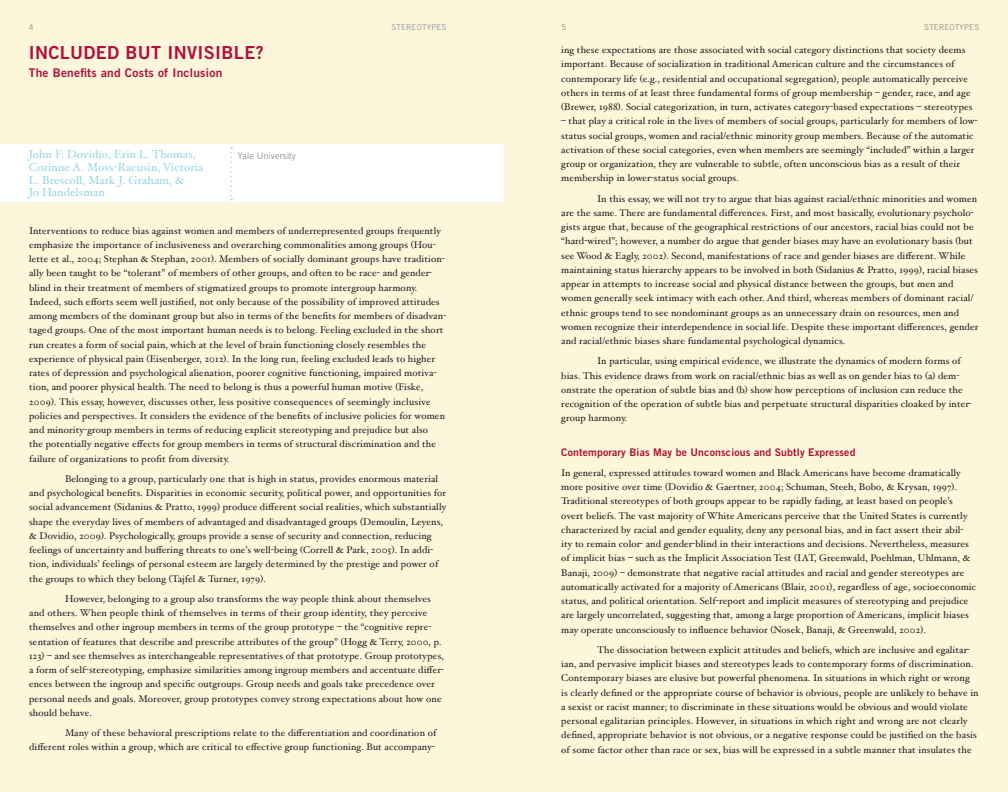
<style>
.page{position:relative;width:1008px;height:792px;background:#fff}
.page>*{position:absolute;margin:0;border:0;box-sizing:border-box;transform-origin:0 0}
.TGoth_body_text_9_14{font:18px "Trade Gothic Bold Two";letter-spacing:.02em;color:#b0103c}
.TGoth_body_text_9_14-2{font:12px "Trade Gothic Bold Two";letter-spacing:.02em;color:#b0103c}
.TGoth_body_text_9_14-3{font:11.5px/12.8px "Hoefler Text";letter-spacing:.015em;color:#93d6e0}
.Hoefler_Body_text{font:10.5px "Trade Gothic Bold Two";letter-spacing:.015em;color:#b0103c}
.Hoefler_Body_text-2{font:9.8px/14.2px "Hoefler Text";letter-spacing:.015em;color:#231f20}
.TGoth_body_text_9_14-4{font:300 9px "Trade Gothic";letter-spacing:.02em;color:#77797b}
.TGoth_body_text_9_14-5{font:8px "Trade Gothic";letter-spacing:.02em;color:#949698}
</style>
<div class="page">
<div style="left:0;top:0;width:504px;height:792px;background:#fcf6db"></div>
<div style="left:0;top:145px;width:553px;height:57px;background:#fff"></div>
<svg style="left:230px;top:147px;width:2px;height:53px"></svg>
<div style="left:504px;top:0;width:504px;height:792px;background:#fcf6db"></div>
<p class="TGoth_body_text_9_14-5" style="left:391px;top:23px;width:56px">STEREOTYPES</p>
<p class="TGoth_body_text_9_14-5" style="left:924px;top:23px;width:56px">STEREOTYPES</p>
<p class="Hoefler_Body_text-2" style="left:561px;top:43px;width:413px">ing these expectations are those associated with social category distinctions that society deems important. Because of socialization in traditional American culture and the circumstances of contemporary life (e.g., residential and occupational segregation), people automatically perceive others in terms of at least three fundamental forms of group membership – gender, race, and age (Brewer, 1988). Social categorization, in turn, activates category-based expectations – stereotypes</p>
<p class="Hoefler_Body_text-2" style="left:561px;top:114px;width:418px">– that play a critical role in the lives of members of social groups, particularly for members of low&shy;status social groups, women and racial/ethnic minority group members. Because of the automatic activation of these social categories, even when members are seemingly “included” within a larger group or organization, they are vulnerable to subtle, often unconscious bias as a result of their membership in lower-status social groups.</p>
<p class="Hoefler_Body_text-2" style="left:561px;top:191px;width:419px;text-indent:36px">In this essay, we will not try to argue that bias against racial/ethnic minorities and women are the same. There are fundamental differences. First, and most basically, evolutionary psycholo&shy;gists argue that, because of the geographical restrictions of our ancestors, racial bias could not be “hard-wired”; however, a number do argue that gender biases may have an evolutionary basis (but see Wood &amp; Eagly, 2002). Second, manifestations of race and gender biases are different. While maintaining status hierarchy appears to be involved in both (Sidanius &amp; Pratto, 1999), racial biases appear in attempts to increase social and physical distance between the groups, but men and women generally seek intimacy with each other. And third, whereas members of dominant racial/ ethnic groups tend to see nondominant groups as an unnecessary drain on resources, men and women recognize their interdependence in social life. Despite these important differences, gender and racial/ethnic biases share fundamental psychological dynamics.</p>
<p class="Hoefler_Body_text-2" style="left:561px;top:354px;width:412px;text-indent:36px">In particular, using empirical evidence, we illustrate the dynamics of modern forms of bias. This evidence draws from work on racial/ethnic bias as well as on gender bias to (a) dem&shy;onstrate the operation of subtle bias and (b) show how perceptions of inclusion can reduce the recognition of the operation of subtle bias and perpetuate structural disparities cloaked by inter&shy;group harmony.</p>
<p class="Hoefler_Body_text" style="left:561px;top:445px;width:296px">Contemporary Bias May be Unconscious and Subtly Expressed</p>
<p class="Hoefler_Body_text-2" style="left:561px;top:465px;width:417px">In general, expressed attitudes toward women and Black Americans have become dramatically more positive over time (Dovidio &amp; Gaertner, 2004; Schuman, Steeh, Bobo, &amp; Krysan, 1997).<br>Traditional stereotypes of both groups appear to be rapidly fading, at least based on people’s overt beliefs. The vast majority of White Americans perceive that the United States is currently characterized by racial and gender equality, deny any personal bias, and in fact assert their abil&shy;ity to remain color- and gender-blind in their interactions and decisions. Nevertheless, measures of implicit bias – such as the Implicit Association Test (IAT, Greenwald, Poehlman, Uhlmann, &amp; Banaji, 2009) – demonstrate that negative racial attitudes and racial and gender stereotypes are automatically activated for a majority of Americans (Blair, 2001), regardless of age, socioeconomic status, and political orientation. Self-report and implicit measures of stereotyping and prejudice are largely uncorrelated, suggesting that, among a large proportion of Americans, implicit biases may operate unconsciously to influence behavior (Nosek, Banaji, &amp; Greenwald, 2002).</p>
<p class="Hoefler_Body_text-2" style="left:561px;top:642px;width:419px;text-indent:36px">The dissociation between explicit attitudes and beliefs, which are inclusive and egalitar&shy;ian, and pervasive implicit biases and stereotypes leads to contemporary forms of discrimination.<br>Contemporary biases are elusive but powerful phenomena. In situations in which right or wrong is clearly defined or the appropriate course of behavior is obvious, people are unlikely to behave in a sexist or racist manner; to discriminate in these situations would be obvious and would violate personal egalitarian principles. However, in situations in which right and wrong are not clearly defined, appropriate behavior is not obvious, or a negative response could be justified on the basis of some factor other than race or sex, bias will be expressed in a subtle manner that insulates the</p>
<p class="TGoth_body_text_9_14-5" style="left:29px;top:23px;width:6px">4</p>
<p class="TGoth_body_text_9_14-5" style="left:562px;top:23px;width:6px">5</p>
<p class="TGoth_body_text_9_14" style="left:29px;top:41px;width:236px">INCLUDED BUT INVISIBLE?</p>
<p class="TGoth_body_text_9_14-2" style="left:29px;top:65px;width:195px">The Benefits and Costs of Inclusion</p>
<p class="TGoth_body_text_9_14-3" style="left:29px;top:148px;width:168px">John F. Dovidio, Erin L. Thomas,</p>
<p class="TGoth_body_text_9_14-4" style="left:238px;top:150px;width:60px">Yale University</p>
<p class="TGoth_body_text_9_14-3" style="left:29px;top:161px;width:176px">Corinne A. Moss-Racusin, Victoria<br>L. Brescoll, Mark J. Graham, &amp;<br>Jo Handelsman</p>
<p class="Hoefler_Body_text-2" style="left:29px;top:223px;width:419px">Interventions to reduce bias against women and members of underrepresented groups frequently emphasize the importance of inclusiveness and overarching commonalities among groups (Hou&shy;lette et al., 2004; Stephan &amp; Stephan, 2001). Members of socially dominant groups have tradition&shy;ally been taught to be “tolerant” of members of other groups, and often to be race- and gender&shy;blind in their treatment of members of stigmatized groups to promote intergroup harmony.<br>Indeed, such efforts seem well justified, not only because of the possibility of improved attitudes among members of the dominant group but also in terms of the benefits for members of disadvan&shy;taged groups. One of the most important human needs is to belong. Feeling excluded in the short run creates a form of social pain, which at the level of brain functioning closely resembles the experience of physical pain (Eisenberger, 2012). In the long run, feeling excluded leads to higher rates of depression and psychological alienation, poorer cognitive functioning, impaired motiva&shy;tion, and poorer physical health. The need to belong is thus a powerful human motive (Fiske, 2009). This essay, however, discusses other, less positive consequences of seemingly inclusive policies and perspectives. It considers the evidence of the benefits of inclusive policies for women and minority-group members in terms of reducing explicit stereotyping and prejudice but also<br>the potentially negative effects for group members in terms of structural discrimination and the failure of organizations to profit from diversity.</p>
<p class="Hoefler_Body_text-2" style="left:29px;top:471px;width:419px;text-indent:36px">Belonging to a group, particularly one that is high in status, provides enormous material and psychological benefits. Disparities in economic security, political power, and opportunities for social advancement (Sidanius &amp; Pratto, 1999) produce different social realities, which substantially shape the everyday lives of members of advantaged and disadvantaged groups (Demoulin, Leyens, &amp; Dovidio, 2009). Psychologically, groups provide a sense of security and connection, reducing feelings of uncertainty and buffering threats to one’s well-being (Correll &amp; Park, 2005). In addi&shy;tion, individuals’ feelings of personal esteem are largely determined by the prestige and power of the groups to which they belong (Tajfel &amp; Turner, 1979).</p>
<p class="Hoefler_Body_text-2" style="left:29px;top:591px;width:416px;text-indent:36px">However, belonging to a group also transforms the way people think about themselves and others. When people think of themselves in terms of their group identity, they perceive themselves and other ingroup members in terms of the group prototype – the “cognitive repre&shy;sentation of features that describe and prescribe attributes of the group” (Hogg &amp; Terry, 2000, p.<br>123) – and see themselves as interchangeable representatives of that prototype. Group prototypes, a form of self-stereotyping, emphasize similarities among ingroup members and accentuate differ&shy;ences between the ingroup and specific outgroups. Group needs and goals take precedence over personal needs and goals. Moreover, group prototypes convey strong expectations about how one should behave.</p>
<p class="Hoefler_Body_text-2" style="left:29px;top:726px;width:409px;text-align:right">Many of these behavioral prescriptions relate to the differentiation and coordination of different roles within a group, which are critical to effective group functioning. But accompany-</p>
</div>
